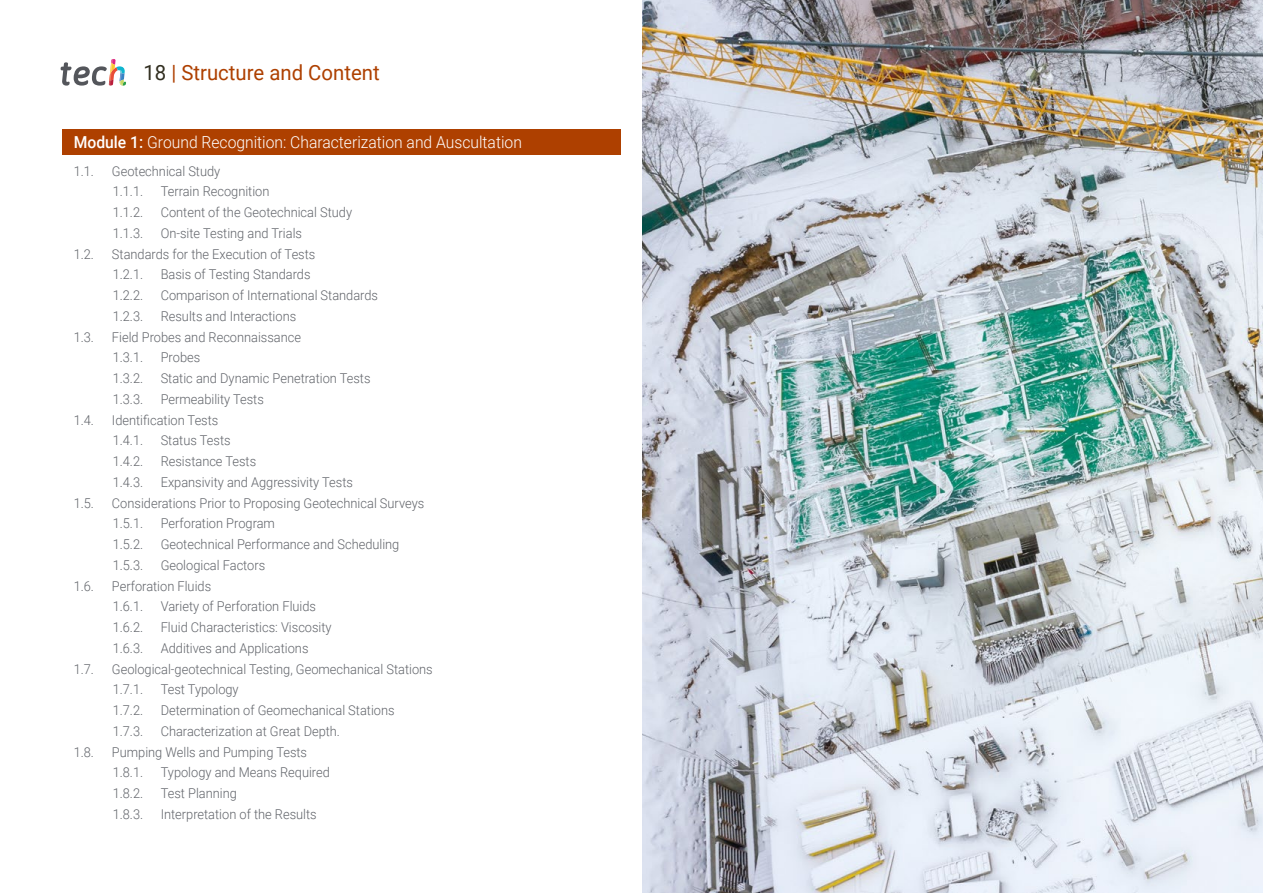
<style>
.page{position:relative;width:1263px;height:893px;background:#fff}
.page>*{position:absolute;margin:0;border:0;box-sizing:border-box;transform-origin:0 0}
.t1{font:21px "Roboto";color:#ae4000}
.t2{font:300 16.5px "Roboto";color:#fff;scale:.95 1}
.t3{font:300 13.5px/20.7px "Roboto";color:#61646a;scale:.95 1}
.s1{color:#312e20}
.s2{font-weight:500}
</style>
<div class="page">
<svg style="left:61px;top:59px;width:65px;height:27px"></svg>
<img style="left:642px;top:0;width:621px;height:893px">
<div style="left:63px;top:130px;width:558px;height:25px;background:#ae4000"></div>
<h1 class="t1" style="left:144px;top:57px;width:238px"><span class="s1">18</span> | Structure and Content</h1>
<p class="t2" style="left:74px;top:131px;width:473px"><span class="s2">Module 1:</span> Ground Recognition: Characterization and Auscultation</p>
<p class="t3" style="left:74px;top:160px;width:23px">1.1.</p>
<p class="t3" style="left:112px;top:160px;width:116px">Geotechnical Study<br>1.1.1.</p>
<p class="t3" style="left:161px;top:181px;width:116px">Terrain Recognition</p>
<p class="t3" style="left:113px;top:201px;width:34px">1.1.2.</p>
<p class="t3" style="left:161px;top:201px;width:203px">Content of the Geotechnical Study</p>
<p class="t3" style="left:113px;top:222px;width:34px">1.1.3.</p>
<p class="t3" style="left:161px;top:222px;width:150px">On-site Testing and Trials</p>
<p class="t3" style="left:74px;top:243px;width:23px">1.2.</p>
<p class="t3" style="left:112px;top:243px;width:216px">Standards for the Execution of Tests<br>1.2.1.</p>
<p class="t3" style="left:161px;top:264px;width:159px">Basis of Testing Standards</p>
<p class="t3" style="left:113px;top:284px;width:34px">1.2.2.</p>
<p class="t3" style="left:161px;top:284px;width:230px">Comparison of International Standards</p>
<p class="t3" style="left:113px;top:305px;width:34px">1.2.3.</p>
<p class="t3" style="left:161px;top:305px;width:144px">Results and Interactions</p>
<p class="t3" style="left:74px;top:326px;width:23px">1.3.</p>
<p class="t3" style="left:112px;top:326px;width:201px">Field Probes and Reconnaissance<br>1.3.1.</p>
<p class="t3" style="left:161px;top:347px;width:43px">Probes</p>
<p class="t3" style="left:113px;top:367px;width:34px">1.3.2.</p>
<p class="t3" style="left:161px;top:367px;width:222px">Static and Dynamic Penetration Tests</p>
<p class="t3" style="left:113px;top:388px;width:34px">1.3.3.</p>
<p class="t3" style="left:161px;top:388px;width:110px">Permeability Tests</p>
<p class="t3" style="left:74px;top:409px;width:23px">1.4.</p>
<p class="t3" style="left:112px;top:409px;width:114px">Identification Tests<br>1.4.1.</p>
<p class="t3" style="left:161px;top:430px;width:75px">Status Tests</p>
<p class="t3" style="left:113px;top:450px;width:34px">1.4.2.</p>
<p class="t3" style="left:161px;top:450px;width:102px">Resistance Tests</p>
<p class="t3" style="left:113px;top:471px;width:34px">1.4.3.</p>
<p class="t3" style="left:161px;top:471px;width:204px">Expansivity and Aggressivity Tests</p>
<p class="t3" style="left:74px;top:492px;width:23px">1.5.</p>
<p class="t3" style="left:112px;top:492px;width:330px">Considerations Prior to Proposing Geotechnical Surveys<br>1.5.1.</p>
<p class="t3" style="left:161px;top:513px;width:122px">Perforation Program</p>
<p class="t3" style="left:113px;top:533px;width:34px">1.5.2.</p>
<p class="t3" style="left:161px;top:533px;width:253px">Geotechnical Performance and Scheduling</p>
<p class="t3" style="left:113px;top:554px;width:34px">1.5.3.</p>
<p class="t3" style="left:161px;top:554px;width:112px">Geological Factors</p>
<p class="t3" style="left:74px;top:575px;width:23px">1.6.</p>
<p class="t3" style="left:112px;top:575px;width:106px">Perforation Fluids<br>1.6.1.</p>
<p class="t3" style="left:161px;top:596px;width:165px">Variety of Perforation Fluids</p>
<p class="t3" style="left:113px;top:616px;width:34px">1.6.2.</p>
<p class="t3" style="left:161px;top:616px;width:181px">Fluid Characteristics: Viscosity</p>
<p class="t3" style="left:113px;top:637px;width:34px">1.6.3.</p>
<p class="t3" style="left:161px;top:637px;width:157px">Additives and Applications</p>
<p class="t3" style="left:74px;top:658px;width:23px">1.7.</p>
<p class="t3" style="left:112px;top:658px;width:339px">Geological-geotechnical Testing, Geomechanical Stations<br>1.7.1.</p>
<p class="t3" style="left:161px;top:679px;width:84px">Test Typology</p>
<p class="t3" style="left:113px;top:699px;width:34px">1.7.2.</p>
<p class="t3" style="left:161px;top:699px;width:248px">Determination of Geomechanical Stations</p>
<p class="t3" style="left:113px;top:720px;width:34px">1.7.3.</p>
<p class="t3" style="left:161px;top:720px;width:190px">Characterization at Great Depth.</p>
<p class="t3" style="left:74px;top:741px;width:23px">1.8.</p>
<p class="t3" style="left:112px;top:741px;width:207px">Pumping Wells and Pumping Tests<br>1.8.1.</p>
<p class="t3" style="left:161px;top:762px;width:180px">Typology and Means Required</p>
<p class="t3" style="left:113px;top:782px;width:34px">1.8.2.</p>
<p class="t3" style="left:161px;top:782px;width:82px">Test Planning</p>
<p class="t3" style="left:113px;top:803px;width:34px">1.8.3.</p>
<p class="t3" style="left:161px;top:803px;width:166px">Interpretation of the Results</p>
</div>
